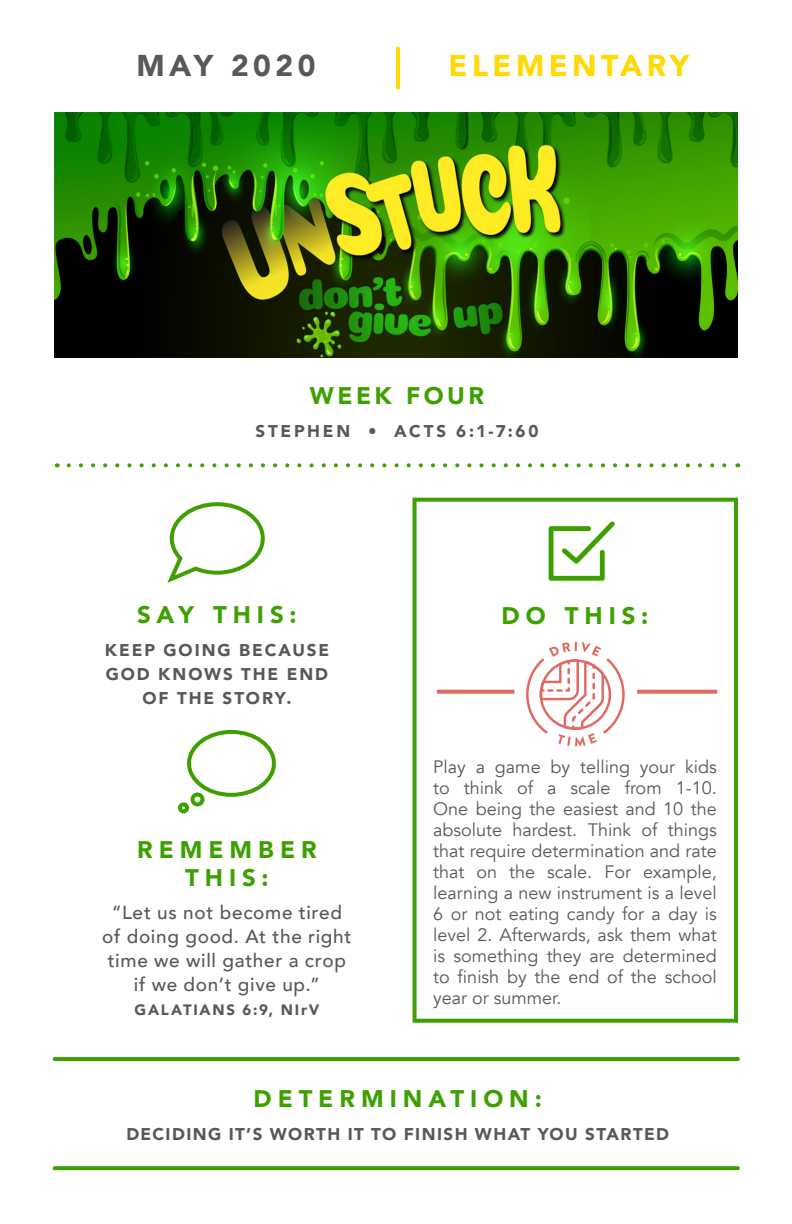
<style>
.page{position:relative;width:792px;height:1224px;background:#fff}
.page>*{position:absolute;margin:0;border:0;box-sizing:border-box;transform-origin:0 0}
.t1{font:900 30px "Avenir";letter-spacing:.15em;color:#ffd900}
.t2{font:900 30px "Avenir";letter-spacing:.15em;color:#57585a}
.t3{font:900 24px/28px "Avenir";letter-spacing:.25em;color:#3ea000;text-align:center}
.t4{font:900 24px "Avenir";letter-spacing:.145em;color:#3ea000}
.t5{font:500 19px/24px "Avenir";letter-spacing:.035em;color:#57585a;text-align:center}
.t6{font:18px/21px "Avenir";color:#57585a;text-align:justify}
.t7{font:900 17px/24px "Avenir";letter-spacing:.105em;color:#57585a;text-align:center}
.t8{font:900 17px "Avenir";letter-spacing:.08em;color:#57585a}
.t9{font:900 17px "Avenir";letter-spacing:.165em;color:#57585a}
.t10{font:900 15px "Avenir";letter-spacing:.115em;color:#57585a}
</style>
<div class="page">
<hr style="left:396px;top:48px;width:4px;height:40px;background:#ffd900">
<svg style="left:437px;top:690px;width:280px;height:4px"></svg>
<div style="left:514px;top:632px;width:123px;height:122px;background:#fff;border-radius:50%"></div>
<svg style="left:526px;top:642px;width:99px;height:104px"></svg>
<svg style="left:69px;top:463px;width:658px;height:4px"></svg>
<svg style="left:167px;top:502px;width:98px;height:81px"></svg>
<svg style="left:548px;top:521px;width:68px;height:61px"></svg>
<svg style="left:55px;top:1166px;width:683px;height:4px;fill:#3ea000"></svg>
<hr style="left:55px;top:1057px;width:683px;height:4px;background:#3ea000">
<img style="left:54px;top:113px;width:684px;height:244px">
<div style="left:413px;top:498px;width:325px;height:525px;border:4px solid #3ea000"></div>
<div style="left:187px;top:730px;width:89px;height:67px;border:4px solid #3ea000;border-radius:50%"></div>
<div style="left:191px;top:792px;width:13px;height:14px;border:4px solid #3ea000;border-radius:50%"></div>
<div style="left:178px;top:802px;width:11px;height:11px;border:4px solid #3ea000;border-radius:50%"></div>
<h1 class="t2" style="left:136px;top:40px;width:181px">MAY 2020</h1>
<h1 class="t1" style="left:449px;top:40px;width:242px">ELEMENTARY</h1>
<h2 class="t4" style="left:310px;top:376px;width:176px">WEEK FOUR</h2>
<p class="t9" style="left:255px;top:417px;width:285px">STEPHEN • ACTS 6:1-7:60</p>
<h2 class="t3" style="left:137px;top:600px;width:161px">SAY THIS:</h2>
<p class="t7" style="left:105px;top:638px;width:226px">KEEP GOING BECAUSE<br>GOD KNOWS THE END<br>OF THE STORY.</p>
<h2 class="t3" style="left:137px;top:835px;width:181px">REMEMBER<br>THIS:</h2>
<p class="t5" style="left:102px;top:899px;width:251px">“Let us not become tired of doing good. At the right time we will gather a crop if we don’t give up.”</p>
<p class="t10" style="left:135px;top:996px;width:186px">GALATIANS 6:9, NIrV</p>
<h2 class="t3" style="left:502px;top:601px;width:148px">DO THIS:</h2>
<p class="t6" style="left:433px;top:756px;width:285px">Play a game by telling your kids to think of a scale from 1-10.<br>One being the easiest and 10 the absolute hardest. Think of things that require determination and rate that on the scale. For example, learning a new instrument is a level 6 or not eating candy for a day is level 2. Afterwards, ask them what is something they are determined to finish by the end of the school year or summer.</p>
<h2 class="t3" style="left:254px;top:1084px;width:290px">DETERMINATION:</h2>
<p class="t8" style="left:126px;top:1119px;width:544px">DECIDING IT’S WORTH IT TO FINISH WHAT YOU STARTED</p>
</div>
